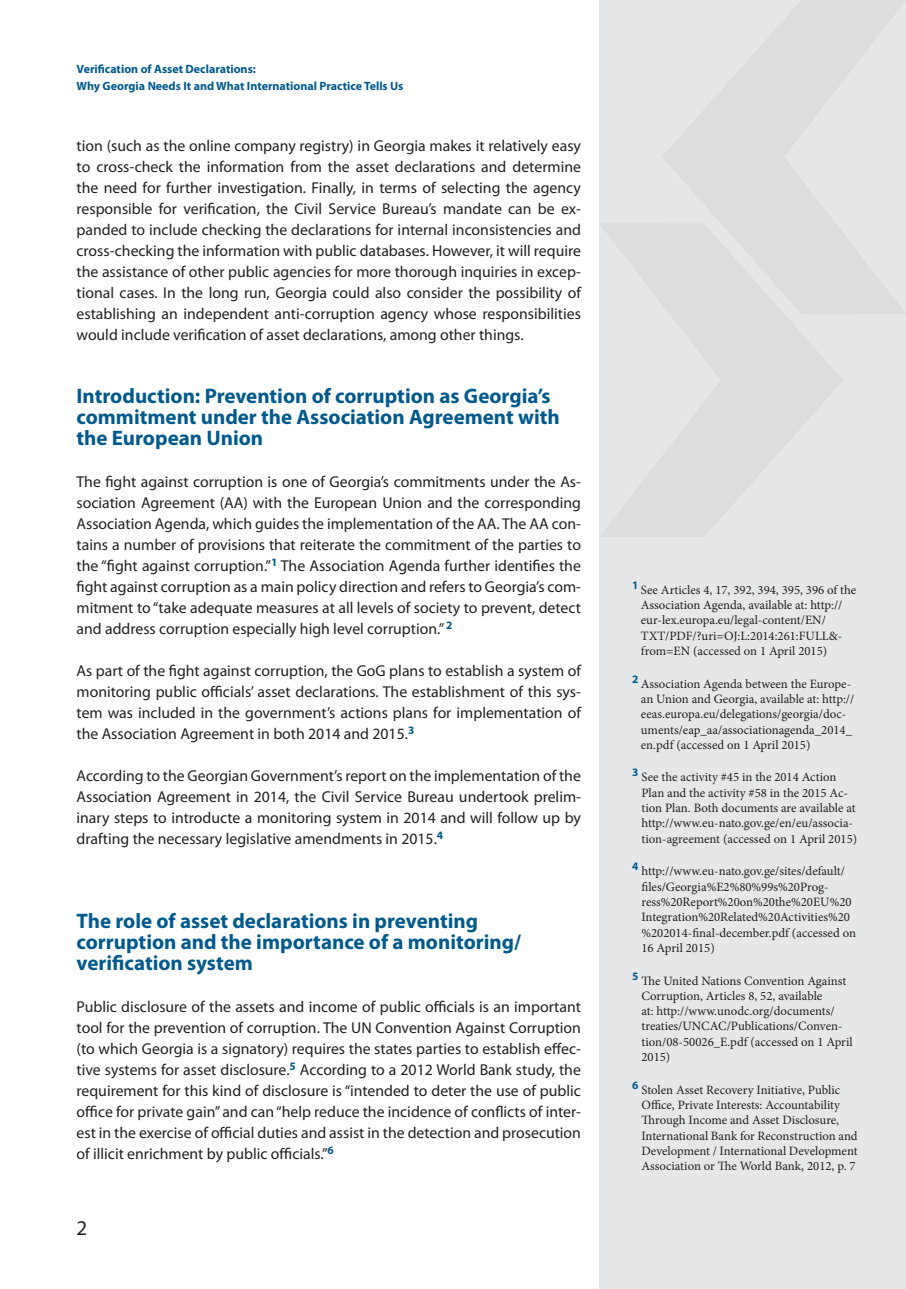
<style>
.page{position:relative;width:906px;height:1289px;background:#fff}
.page>*{position:absolute;margin:0;border:0;box-sizing:border-box;transform-origin:0 0}
.Qvesatauri{font:700 21px/21px "Myriad Pro";color:#015a8e}
.t1{font:21px "Myriad Pro";color:#231f20}
.TEXT{font:15.75px/21px "Myriad Pro";color:#231f20;text-align:justify}
.t2{font:12.75px/15.3px "Minion Pro";color:#231f20}
.t3{font:700 12px "Myriad Pro";color:#015a8e}
</style>
<div class="page">
<div style="left:599px;top:0;width:307px;height:1288px;background:#e6e7e9"></div>
<p class="t3" style="left:77px;top:61px;width:181px">Verification of Asset Declarations:</p>
<p class="t3" style="left:77px;top:78px;width:328px">Why Georgia Needs It and What International Practice Tells Us</p>
<p class="TEXT" style="left:77px;top:135px;width:506px">tion (such as the online company registry) in Georgia makes it relatively easy to cross-check the information from the asset declarations and determine the need for further investigation. Finally, in terms of selecting the agency responsible for verification, the Civil Service Bureau’s mandate can be ex&shy;panded to include checking the declarations for internal inconsistencies and cross-checking the information with public databases. However, it will require the assistance of other public agencies for more thorough inquiries in excep&shy;tional cases. In the long run, Georgia could also consider the possibility of establishing an independent anti-corruption agency whose responsibilities would include verification of asset declarations, among other things.</p>
<p class="Qvesatauri" style="left:77px;top:384px;width:485px">Introduction: Prevention of corruption as Georgia’s commitment under the Association Agreement with the European Union</p>
<p class="TEXT" style="left:77px;top:471px;width:506px">The fight against corruption is one of Georgia’s commitments under the As&shy;sociation Agreement (AA) with the European Union and the corresponding Association Agenda, which guides the implementation of the AA. The AA con&shy;tains a number of provisions that reiterate the commitment of the parties to the “fight against corruption.”<sup>1</sup> The Association Agenda further identifies the fight against corruption as a main policy direction and refers to Georgia’s com&shy;mitment to “take adequate measures at all levels of society to prevent, detect and address corruption especially high level corruption.” <sup>2</sup></p>
<p class="TEXT" style="left:77px;top:660px;width:506px">As part of the fight against corruption, the GoG plans to establish a system of monitoring public officials’ asset declarations. The establishment of this sys&shy;tem was included in the government’s actions plans for implementation of the Association Agreement in both 2014 and 2015.<sup>3</sup></p>
<p class="TEXT" style="left:77px;top:765px;width:506px">According to the Georgian Government’s report on the implementation of the Association Agreement in 2014, the Civil Service Bureau undertook prelim&shy;inary steps to introducte a monitoring system in 2014 and will follow up by drafting the necessary legislative amendments in 2015.<sup>4</sup></p>
<p class="Qvesatauri" style="left:77px;top:909px;width:446px">The role of asset declarations in preventing corruption and the importance of a monitoring/ verification system</p>
<p class="TEXT" style="left:77px;top:996px;width:506px">Public disclosure of the assets and income of public officials is an important tool for the prevention of corruption. The UN Convention Against Corruption (to which Georgia is a signatory) requires the states parties to establish effec&shy;tive systems for asset disclosure.<sup>5</sup> According to a 2012 World Bank study, the requirement for this kind of disclosure is “intended to deter the use of public office for private gain” and can “help reduce the incidence of conflicts of inter&shy;est in the exercise of official duties and assist in the detection and prosecution of illicit enrichment by public officials.”<sup>6</sup></p>
<p class="t1" style="left:77px;top:1214px;width:12px">2</p>
<p class="t2" style="left:641px;top:582px;width:217px;text-indent:-9px"><sup>1</sup> See Articles 4, 17, 392, 394, 395, 396 of the Association Agenda, available at: http:// eur-lex.europa.eu/legal-content/EN/ TXT/PDF/?uri=OJ:L:2014:261:FULL&amp;- from=EN (accessed on 1 April 2015)</p>
<p class="t2" style="left:641px;top:676px;width:215px;text-indent:-9px"><sup>2</sup> Association Agenda between the Europe&shy;an Union and Georgia, available at: http:// eeas.europa.eu/delegations/georgia/doc&shy;uments/eap_aa/associationagenda_2014_ en.pdf (accessed on 1 April 2015)</p>
<p class="t2" style="left:641px;top:769px;width:217px;text-indent:-9px"><sup>3</sup> See the activity #45 in the 2014 Action Plan and the activity #58 in the 2015 Ac&shy;tion Plan. Both documents are available at http://www.eu-nato.gov.ge/en/eu/associa&shy;tion-agreement (accessed on 1 April 2015)</p>
<p class="t2" style="left:641px;top:863px;width:216px;text-indent:-9px"><sup>4</sup> http://www.eu-nato.gov.ge/sites/default/ files/Georgia%E2%80%99s%20Prog&shy;ress%20Report%20on%20the%20EU%20<br>Integration%20Related%20Activities%20 %202014-final-december.pdf (accessed on 16 April 2015)</p>
<p class="t2" style="left:641px;top:972px;width:213px;text-indent:-9px"><sup>5</sup> The United Nations Convention Against Corruption, Articles 8, 52, available<br>at: http://www.unodc.org/documents/ treaties/UNCAC/Publications/Conven&shy;tion/08-50026_E.pdf (accessed on 1 April 2015)</p>
<p class="t2" style="left:641px;top:1081px;width:218px;text-indent:-9px"><sup>6</sup> Stolen Asset Recovery Initiative, Public Office, Private Interests: Accountability Through Income and Asset Disclosure, International Bank for Reconstruction and Development / International Development Association or The World Bank, 2012, p. 7</p>
</div>
